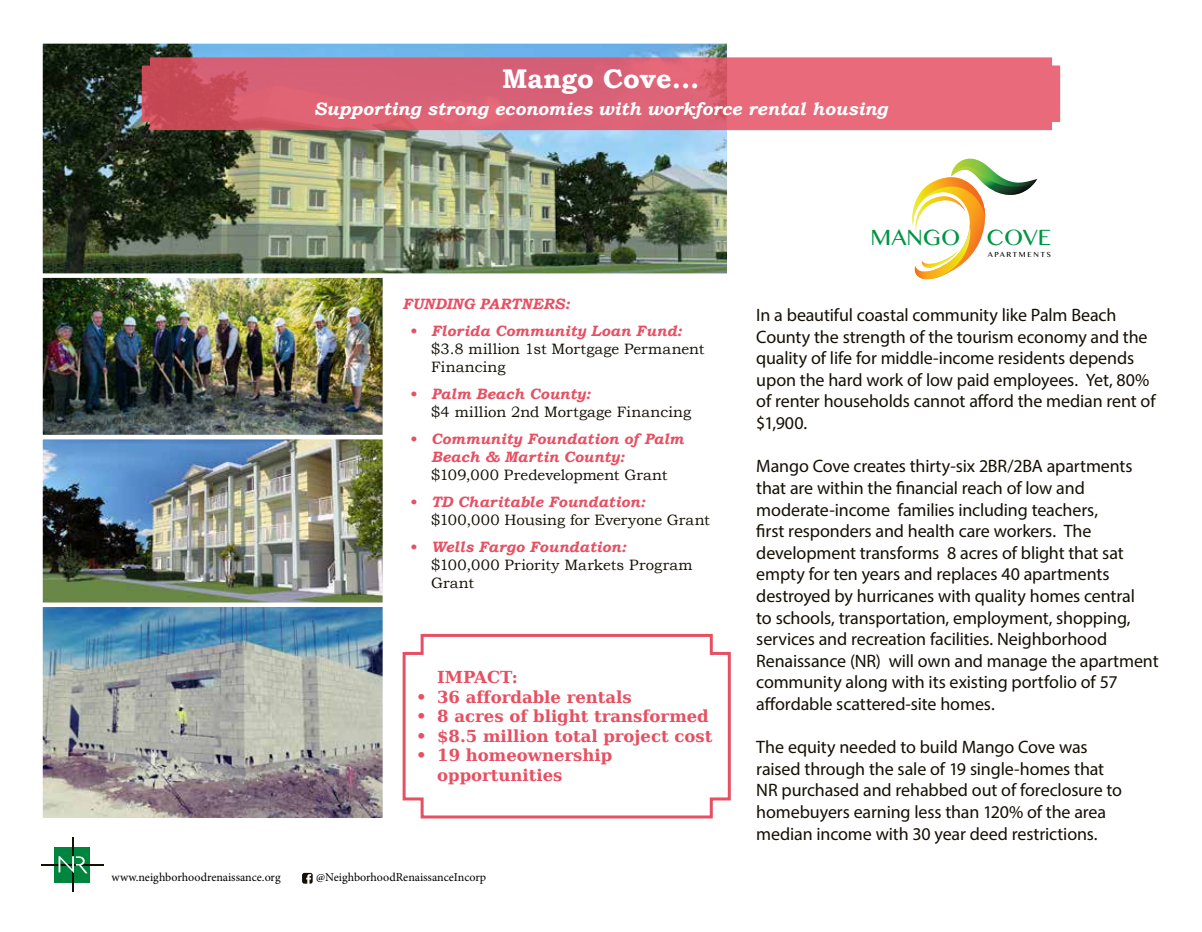
<style>
.page{position:relative;width:1202px;height:932px;background:#fff}
.page>*{position:absolute;margin:0;border:0;box-sizing:border-box;transform-origin:0 0}
.t1{font:31.8px "Sinhala MN";color:#009444}
.t2{font:700 27px "Bookman Old Style";color:#fff}
.t3{font:18px/21.6px "Myriad Pro";letter-spacing:-.01em;color:#141006}
.t4{font:italic 700 18px "Bookman Old Style";color:#fff}
.t5{font:700 16.5px/19.5px "Bitstream Vera Serif";color:#e65062}
.t6{font:15px/18px "Bookman Old Style";letter-spacing:.005em;color:#141006}
.t7{font:italic 700 15px/18px "Bookman Old Style";letter-spacing:.005em;color:#e65062}
.t8{font:12px "Minion Pro";letter-spacing:-.005em;color:#000}
.t9{font:10.65px "Sinhala MN";letter-spacing:.15em;color:#000}
</style>
<div class="page">
<div style="left:54px;top:847px;width:36px;height:36px;background:#00853f"></div>
<hr style="left:72px;top:837px;width:2px;height:54px;background:#141006">
<hr style="left:41px;top:864px;width:62px;height:1px;background:#141006">
<svg style="left:58px;top:856px;width:30px;height:17px"></svg>
<svg style="left:302px;top:872px;width:11px;height:11px"></svg>
<img style="left:43px;top:278px;width:339px;height:324px">
<div style="left:38px;top:268px;width:349px;height:171px;border:4px solid #fff"></div>
<img style="left:43px;top:44px;width:683px;height:229px">
<div style="left:38px;top:39px;width:693px;height:239px;border:4px solid #fff"></div>
<div style="left:38px;top:435px;width:349px;height:201px;border:4px solid #fff"></div>
<svg style="left:912px;top:159px;width:125px;height:121px"></svg>
<img style="left:43px;top:607px;width:339px;height:210px">
<div style="left:38px;top:602px;width:349px;height:220px;border:4px solid #fff"></div>
<svg style="left:402px;top:633px;width:329px;height:186px"></svg>
<svg style="left:142px;top:57px;width:918px;height:73px;background:#dc6374"></svg>
<h2 class="t2" style="left:502px;top:63px;width:199px">Mango Cove...</h2>
<p class="t4" style="left:314px;top:98px;width:575px">Supporting strong economies with workforce rental housing</p>
<p class="t7" style="left:402px;top:295px;width:169px">FUNDING PARTNERS:</p>
<p class="t7" style="left:410px;top:322px;width:273px">• Florida Community Loan Fund:</p>
<p class="t6" style="left:431px;top:340px;width:275px">$3.8 million 1st Mortgage Permanent<br>Financing</p>
<p class="t7" style="left:410px;top:385px;width:182px">• Palm Beach County:</p>
<p class="t6" style="left:431px;top:403px;width:261px">$4 million 2nd Mortgage Financing</p>
<p class="t7" style="left:431px;top:430px;width:254px;text-indent:-21px">• Community Foundation of Palm<br>Beach &amp; Martin County:</p>
<p class="t6" style="left:431px;top:466px;width:238px">$109,000 Predevelopment Grant</p>
<p class="t7" style="left:410px;top:493px;width:237px">• TD Charitable Foundation:</p>
<p class="t6" style="left:431px;top:511px;width:280px">$100,000 Housing for Everyone Grant</p>
<p class="t7" style="left:410px;top:538px;width:218px">• Wells Fargo Foundation:</p>
<p class="t6" style="left:431px;top:556px;width:263px">$100,000 Priority Markets Program<br>Grant</p>
<p class="t5" style="left:437px;top:667px;width:82px">IMPACT:</p>
<p class="t5" style="left:416px;top:687px;width:217px">• 36 affordable rentals</p>
<p class="t5" style="left:416px;top:706px;width:294px">• 8 acres of blight transformed</p>
<p class="t5" style="left:416px;top:726px;width:298px">• $8.5 million total project cost</p>
<p class="t5" style="left:437px;top:745px;width:177px;text-indent:-21px">• 19 homeownership opportunities</p>
<p class="t8" style="left:112px;top:869px;width:170px">www.neighborhoodrenaissance.org</p>
<p class="t8" style="left:316px;top:869px;width:172px">@NeighborhoodRenaissanceIncorp</p>
<h1 class="t1" style="left:870px;top:223px;width:182px">MANGO COVE</h1>
<p class="t9" style="left:987px;top:250px;width:65px">APARTMENTS</p>
<p class="t3" style="left:756px;top:304px;width:401px">In a beautiful coastal community like Palm Beach County the strength of the tourism economy and the quality of life for middle-income residents depends upon the hard work of low paid employees. Yet, 80% of renter households cannot afford the median rent of $1,900.</p>
<p class="t3" style="left:756px;top:455px;width:404px">Mango Cove creates thirty-six 2BR/2BA apartments that are within the financial reach of low and moderate-income families including teachers,<br>first responders and health care workers. The development transforms 8 acres of blight that sat empty for ten years and replaces 40 apartments destroyed by hurricanes with quality homes central<br>to schools, transportation, employment, shopping, services and recreation facilities. Neighborhood Renaissance (NR) will own and manage the apartment community along with its existing portfolio of 57 affordable scattered-site homes.</p>
<p class="t3" style="left:756px;top:736px;width:367px">The equity needed to build Mango Cove was raised through the sale of 19 single-homes that NR purchased and rehabbed out of foreclosure to homebuyers earning less than 120% of the area median income with 30 year deed restrictions.</p>
</div>
